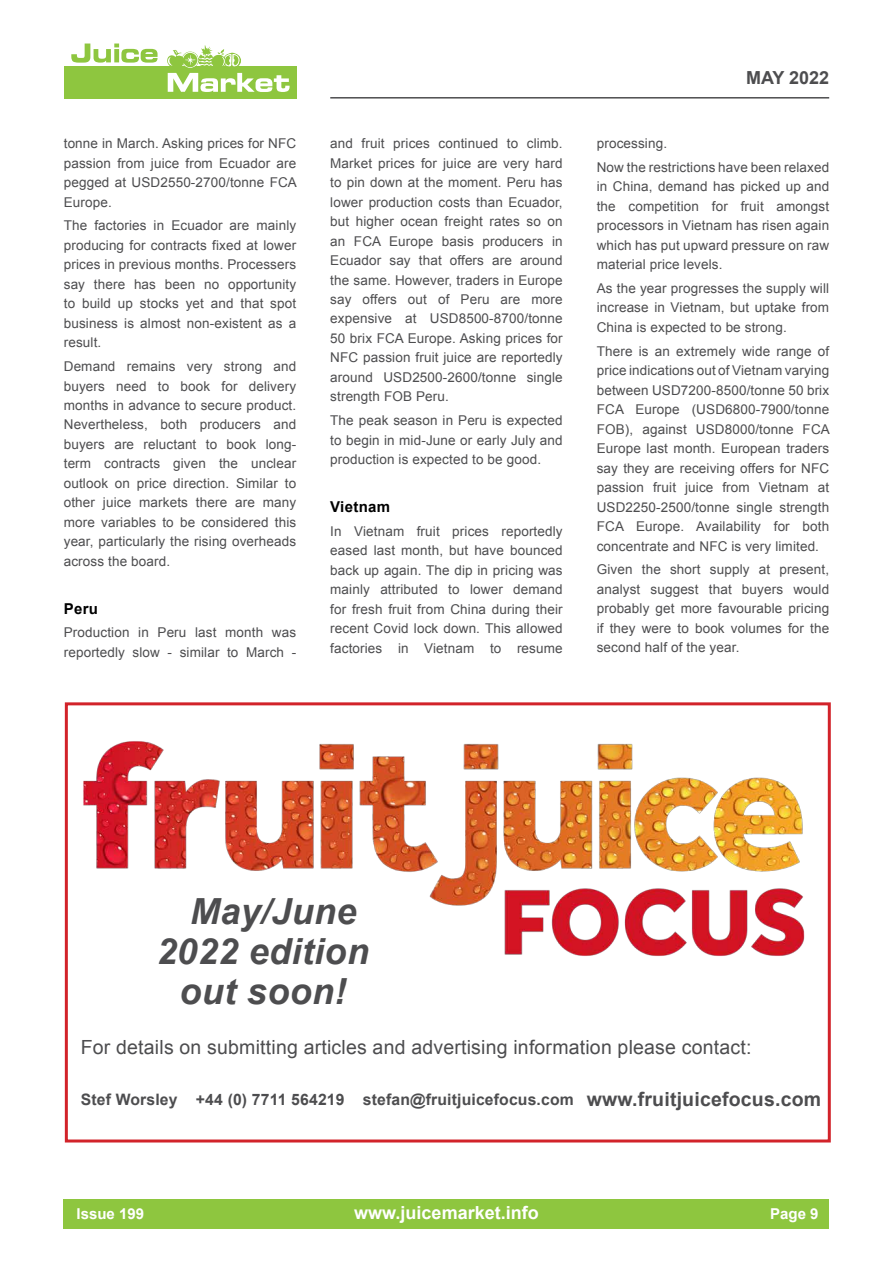
<style>
.page{position:relative;width:893px;height:1263px;background:#fff}
.page>*{position:absolute;margin:0;border:0;box-sizing:border-box;transform-origin:0 0}
.t1{font:italic 700 36px/40.2px "Arial";letter-spacing:.01em;color:#4d4d4f;text-align:center}
.t2{font:19.5px "Arial";letter-spacing:.01em;color:#4d4d4f}
.t3{font:700 18px "Arial";color:#fff}
.t4{font:700 18px "Arial";color:#4d4d4f}
.t5{font:700 15.75px "Arial";letter-spacing:.01em;color:#4d4d4f}
.t6{font:700 15px "Arial";color:#fff}
.t7{font:700 15px "Arial";letter-spacing:.02em;color:#000}
.t8{font:13.5px/19.5px "Arial";letter-spacing:.01em;color:#4d4d4f;text-align:justify}
.s1{font-size:19.5px}
</style>
<div class="page">
<div style="left:64px;top:1199px;width:765px;height:30px;background:#8ec63f"></div>
<hr style="left:330px;top:97px;width:499px;height:2px;background:#4d4d4f">
<div style="left:64px;top:66px;width:232px;height:32px;background:#8ec63f"></div>
<svg style="left:71px;top:44px;width:87px;height:19px"></svg>
<svg style="left:167px;top:45px;width:123px;height:47px"></svg>
<img style="left:83px;top:741px;width:722px;height:216px">
<div style="left:65px;top:702px;width:766px;height:440px;border:3px solid #d2232a"></div>
<p class="t8" style="left:64px;top:134px;width:235px">tonne in March. Asking prices for NFC passion from juice from Ecuador are pegged at USD2550-2700/tonne FCA Europe.</p>
<p class="t8" style="left:64px;top:216px;width:234px">The factories in Ecuador are mainly producing for contracts fixed at lower prices in previous months. Processers say there has been no opportunity to build up stocks yet and that spot business is almost non-existent as a result.</p>
<p class="t8" style="left:64px;top:357px;width:234px">Demand remains very strong and buyers need to book for delivery months in advance to secure product.<br>Nevertheless, both producers and buyers are reluctant to book long&shy;term contracts given the unclear outlook on price direction. Similar to other juice markets there are many more variables to be considered this year, particularly the rising overheads across the board.</p>
<p class="t7" style="left:64px;top:598px;width:36px">Peru</p>
<p class="t8" style="left:64px;top:623px;width:234px">Production in Peru last month was reportedly slow - similar to March -</p>
<p class="t8" style="left:330px;top:134px;width:234px">and fruit prices continued to climb.<br>Market prices for juice are very hard to pin down at the moment. Peru has lower production costs than Ecuador, but higher ocean freight rates so on an FCA Europe basis producers in Ecuador say that offers are around the same. However, traders in Europe say offers out of Peru are more expensive at USD8500-8700/tonne 50 brix FCA Europe. Asking prices for NFC passion fruit juice are reportedly around USD2500-2600/tonne single strength FOB Peru.</p>
<p class="t8" style="left:330px;top:411px;width:234px">The peak season in Peru is expected to begin in mid-June or early July and production is expected to be good.</p>
<p class="t7" style="left:330px;top:497px;width:61px">Vietnam</p>
<p class="t8" style="left:330px;top:521px;width:234px">In Vietnam fruit prices reportedly eased last month, but have bounced back up again. The dip in pricing was mainly attributed to lower demand for fresh fruit from China during their recent Covid lock down. This allowed factories in Vietnam to resume</p>
<h3 class="t4" style="left:746px;top:66px;width:85px">MAY 2022</h3>
<p class="t8" style="left:597px;top:132px;width:234px;line-height:23.7px">processing.<br>Now the restrictions have been relaxed</p>
<p class="t8" style="left:597px;top:177px;width:234px">in China, demand has picked up and the competition for fruit amongst processors in Vietnam has risen again which has put upward pressure on raw material price levels.</p>
<p class="t8" style="left:597px;top:279px;width:234px">As the year progresses the supply will increase in Vietnam, but uptake from China is expected to be strong.</p>
<p class="t8" style="left:597px;top:341px;width:235px">There is an extremely wide range of price indications out of Vietnam varying between USD7200-8500/tonne 50 brix FCA Europe (USD6800-7900/tonne FOB), against USD8000/tonne FCA Europe last month. European traders say they are receiving offers for NFC passion fruit juice from Vietnam at USD2250-2500/tonne single strength FCA Europe. Availability for both concentrate and NFC is very limited.</p>
<p class="t8" style="left:597px;top:560px;width:234px">Given the short supply at present, analyst suggest that buyers would probably get more favourable pricing if they were to book volumes for the second half of the year.</p>
<h1 class="t1" style="left:157px;top:892px;width:214px">May/June<br>2022 edition out soon!</h1>
<h2 class="t2" style="left:81px;top:1034px;width:672px">For details on submitting articles and advertising information please contact:</h2>
<p class="t5" style="left:81px;top:1088px;width:742px">Stef Worsley +44 (0) 7711 564219 stefan@fruitjuicefocus.com <span class="s1">www.fruitjuicefocus.com</span></p>
<p class="t6" style="left:77px;top:1203px;width:69px">Issue 199</p>
<h3 class="t3" style="left:354px;top:1200px;width:186px">www.juicemarket.info</h3>
<p class="t6" style="left:770px;top:1203px;width:50px">Page 9</p>
</div>
